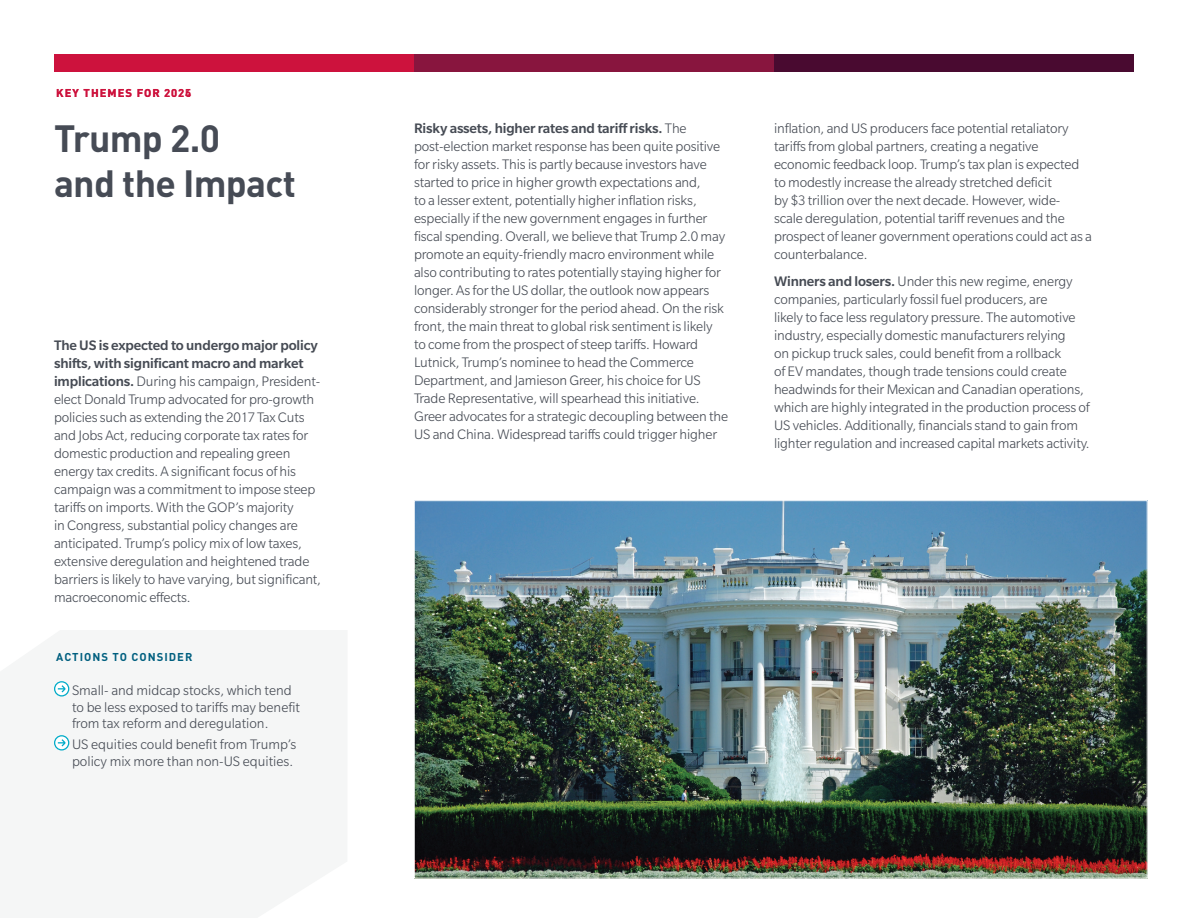
<style>
.page{position:relative;width:1188px;height:918px;background:#fff}
.page>*{position:absolute;margin:0;border:0;box-sizing:border-box;transform-origin:0 0}
.t1{font:700 37.5px/45px "DINOT";letter-spacing:-.02em;color:#464b55}
.t2{font:300 15px/18px "Slate Std";letter-spacing:-.01em;color:#464b54}
.t3{font:700 11.25px "DINOT";letter-spacing:.09em;color:#cd123d}
.t4{font:700 11.25px "DINOT";letter-spacing:.09em;color:#005f7f}
.s1{font-weight:500}
</style>
<div class="page">
<div style="left:54px;top:54px;width:360px;height:17px;background:#cd123d"></div>
<div style="left:414px;top:54px;width:360px;height:17px;background:#88153e"></div>
<div style="left:774px;top:54px;width:360px;height:17px;background:#490a30"></div>
<img style="left:416px;top:502px;width:729px;height:374px">
<svg style="left:54px;top:681px;width:15px;height:16px"></svg>
<svg style="left:54px;top:735px;width:15px;height:16px"></svg>
<p class="t3" style="left:56px;top:86px;width:137px">KEY THEMES FOR 2024</p>
<p class="t3" style="left:185px;top:86px;width:8px">5</p>
<p class="t2" style="left:414px;top:119px;width:316px"><span class="s1">Risky assets, higher rates and tariff risks.</span> The post-election market response has been quite positive for risky assets. This is partly because investors have started to price in higher growth expectations and,<br>to a lesser extent, potentially higher inflation risks, especially if the new government engages in further fiscal spending. Overall, we believe that Trump 2.0 may promote an equity-friendly macro environment while also contributing to rates potentially staying higher for longer. As for the US dollar, the outlook now appears considerably stronger for the period ahead. On the risk front, the main threat to global risk sentiment is likely to come from the prospect of steep tariffs. Howard Lutnick, Trump’s nominee to head the Commerce Department, and Jamieson Greer, his choice for US Trade Representative, will spearhead this initiative.<br>Greer advocates for a strategic decoupling between the US and China. Widespread tariffs could trigger higher</p>
<h1 class="t1" style="left:54px;top:115px;width:243px">Trump 2.0<br>and the Impact</h1>
<p class="t2" style="left:774px;top:119px;width:320px">inflation, and US producers face potential retaliatory tariffs from global partners, creating a negative economic feedback loop. Trump’s tax plan is expected to modestly increase the already stretched deficit<br>by $3 trillion over the next decade. However, wide&shy;scale deregulation, potential tariff revenues and the prospect of leaner government operations could act as a counterbalance.</p>
<p class="t2" style="left:774px;top:272px;width:317px"><span class="s1">Winners and losers.</span> Under this new regime, energy companies, particularly fossil fuel producers, are<br>likely to face less regulatory pressure. The automotive industry, especially domestic manufacturers relying<br>on pickup truck sales, could benefit from a rollback<br>of EV mandates, though trade tensions could create headwinds for their Mexican and Canadian operations, which are highly integrated in the production process of US vehicles. Additionally, financials stand to gain from lighter regulation and increased capital markets activity.</p>
<p class="t2" style="left:54px;top:336px;width:269px"><span class="s1">The US is expected to undergo major policy shifts, with significant macro and market implications.</span> During his campaign, President&shy;elect Donald Trump advocated for pro-growth policies such as extending the 2017 Tax Cuts and Jobs Act, reducing corporate tax rates for domestic production and repealing green energy tax credits. A significant focus of his campaign was a commitment to impose steep tariffs on imports. With the GOP’s majority<br>in Congress, substantial policy changes are anticipated. Trump’s policy mix of low taxes, extensive deregulation and heightened trade barriers is likely to have varying, but significant, macroeconomic effects.</p>
<p class="t4" style="left:56px;top:649px;width:138px">ACTIONS TO CONSIDER</p>
<p class="t2" style="left:72px;top:682px;width:229px;line-height:16.5px">Small- and midcap stocks, which tend to be less exposed to tariffs may benefit from tax reform and deregulation.</p>
<p class="t2" style="left:72px;top:736px;width:226px;line-height:16.5px">US equities could benefit from Trump’s policy mix more than non-US equities.</p>
</div>
